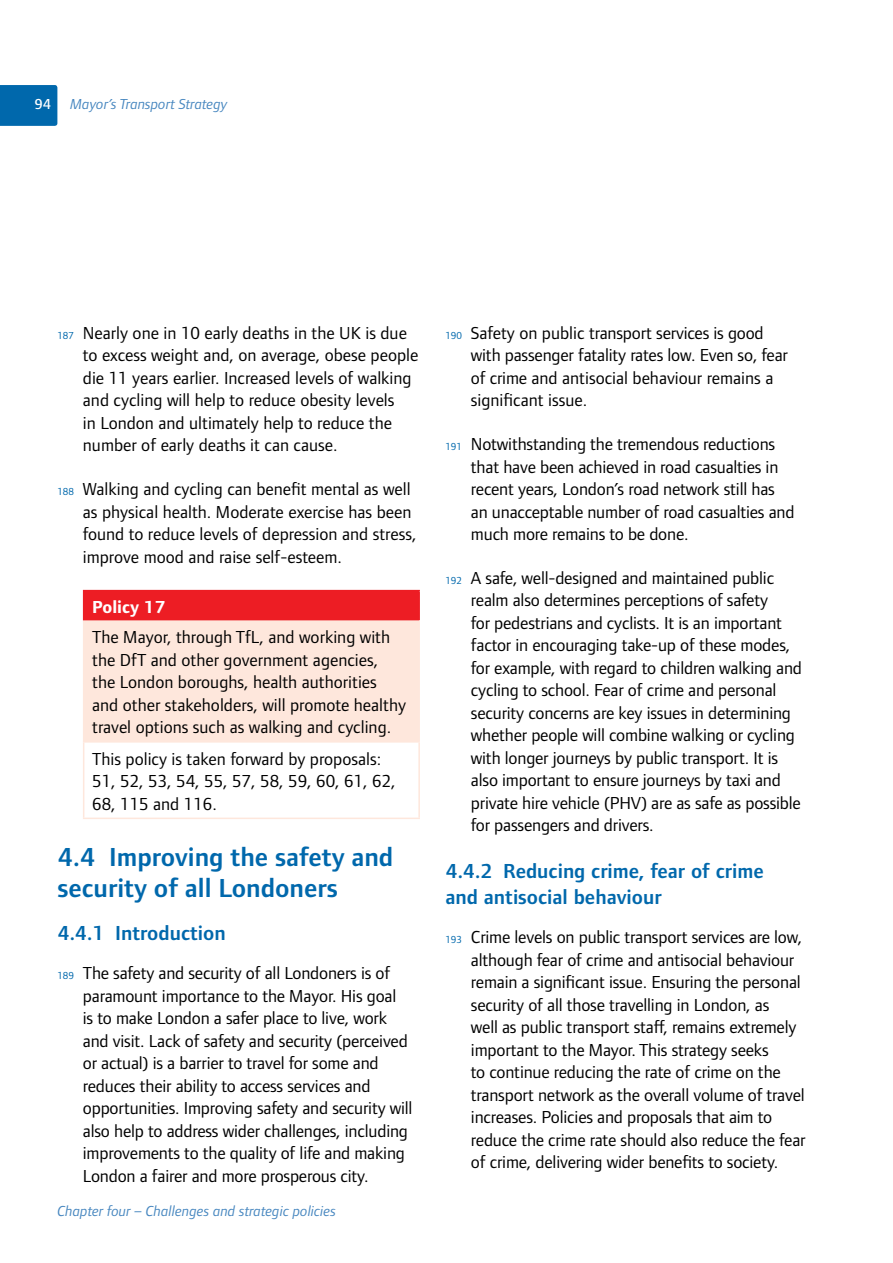
<style>
.page{position:relative;width:893px;height:1263px;background:#fff}
.page>*{position:absolute;margin:0;border:0;box-sizing:border-box;transform-origin:0 0}
.t1{font:600 27px/31.5px "Foundry Form Sans";color:#0068ac}
.t2{font:600 21px/25.5px "Foundry Form Sans";color:#0068ac}
.t3{font:18px/22.5px "Foundry Form Sans";letter-spacing:-.01em;color:#000}
.t4{font:700 18px "Foundry Form Sans";color:#fff}
.t5{font:italic 15px "Foundry Form Sans";color:#4686bf}
.t6{font:500 15px "Foundry Form Sans";color:#fff}
.s1{font-size:10.5px;color:#0068ac}
</style>
<div class="page">
<div style="left:0;top:85px;width:57px;height:41px;background:#0068ac"></div>
<div style="left:84px;top:591px;width:335px;height:30px;background:#ed1d24"></div>
<div style="left:84px;top:621px;width:335px;height:121px;background:#fee7dc"></div>
<hr style="left:83px;top:590px;width:337px;height:1px;background:#ed1d24">
<svg style="left:83px;top:591px;width:1px;height:29px"></svg>
<hr style="left:418px;top:591px;width:2px;height:29px;background:#ed1d24">
<hr style="left:83px;top:620px;width:337px;height:2px;background:#fee7dc">
<hr style="left:83px;top:622px;width:1px;height:119px;background:#fee7dc">
<hr style="left:418px;top:622px;width:2px;height:119px;background:#fee7dc">
<hr style="left:83px;top:741px;width:337px;height:2px;background:#fee7dc">
<hr style="left:83px;top:743px;width:1px;height:75px;background:#fee7dc">
<hr style="left:418px;top:743px;width:2px;height:75px;background:#fee7dc">
<hr style="left:83px;top:818px;width:337px;height:1px;background:#fee7dc">
<p class="t6" style="left:34px;top:96px;width:18px">94</p>
<p class="t5" style="left:70px;top:95px;width:159px">Mayor’s Transport Strategy</p>
<p class="t3" style="left:83px;top:322px;width:337px;text-indent:-26px"><span class="s1">187</span> Nearly one in 10 early deaths in the UK is due to excess weight and, on average, obese people die 11 years earlier. Increased levels of walking and cycling will help to reduce obesity levels<br>in London and ultimately help to reduce the number of early deaths it can cause.</p>
<p class="t3" style="left:83px;top:478px;width:335px;text-indent:-26px"><span class="s1">188</span> Walking and cycling can benefit mental as well as physical health. Moderate exercise has been found to reduce levels of depression and stress, improve mood and raise self-esteem.</p>
<p class="t4" style="left:92px;top:596px;width:75px">Policy 17</p>
<p class="t3" style="left:92px;top:626px;width:315px">The Mayor, through TfL, and working with the DfT and other government agencies,<br>the London boroughs, health authorities and other stakeholders, will promote healthy travel options such as walking and cycling.</p>
<p class="t3" style="left:92px;top:748px;width:305px">This policy is taken forward by proposals:<br>51, 52, 53, 54, 55, 57, 58, 59, 60, 61, 62,<br>68, 115 and 116.</p>
<h1 class="t1" style="left:57px;top:841px;width:337px">4.4 Improving the safety and security of all Londoners</h1>
<p class="t2" style="left:57px;top:920px;width:170px">4.4.1 Introduction</p>
<p class="t3" style="left:83px;top:962px;width:331px;text-indent:-26px"><span class="s1">189</span> The safety and security of all Londoners is of paramount importance to the Mayor. His goal<br>is to make London a safer place to live, work and visit. Lack of safety and security (perceived or actual) is a barrier to travel for some and reduces their ability to access services and opportunities. Improving safety and security will also help to address wider challenges, including improvements to the quality of life and making London a fairer and more prosperous city.</p>
<p class="t5" style="left:57px;top:1202px;width:280px">Chapter four – Challenges and strategic policies</p>
<p class="t3" style="left:471px;top:322px;width:318px;text-indent:-26px"><span class="s1">190</span> Safety on public transport services is good with passenger fatality rates low. Even so, fear of crime and antisocial behaviour remains a significant issue.</p>
<p class="t3" style="left:471px;top:433px;width:325px;text-indent:-26px"><span class="s1">191</span> Notwithstanding the tremendous reductions that have been achieved in road casualties in recent years, London’s road network still has an unacceptable number of road casualties and much more remains to be done.</p>
<p class="t3" style="left:471px;top:567px;width:333px;text-indent:-26px"><span class="s1">192</span> A safe, well-designed and maintained public realm also determines perceptions of safety<br>for pedestrians and cyclists. It is an important factor in encouraging take-up of these modes, for example, with regard to children walking and cycling to school. Fear of crime and personal security concerns are key issues in determining whether people will combine walking or cycling with longer journeys by public transport. It is also important to ensure journeys by taxi and private hire vehicle (PHV) are as safe as possible for passengers and drivers.</p>
<p class="t2" style="left:445px;top:859px;width:320px">4.4.2 Reducing crime, fear of crime and antisocial behaviour</p>
<p class="t3" style="left:471px;top:926px;width:336px;text-indent:-26px"><span class="s1">193</span> Crime levels on public transport services are low, although fear of crime and antisocial behaviour remain a significant issue. Ensuring the personal security of all those travelling in London, as<br>well as public transport staff, remains extremely important to the Mayor. This strategy seeks<br>to continue reducing the rate of crime on the transport network as the overall volume of travel increases. Policies and proposals that aim to reduce the crime rate should also reduce the fear of crime, delivering wider benefits to society.</p>
</div>
